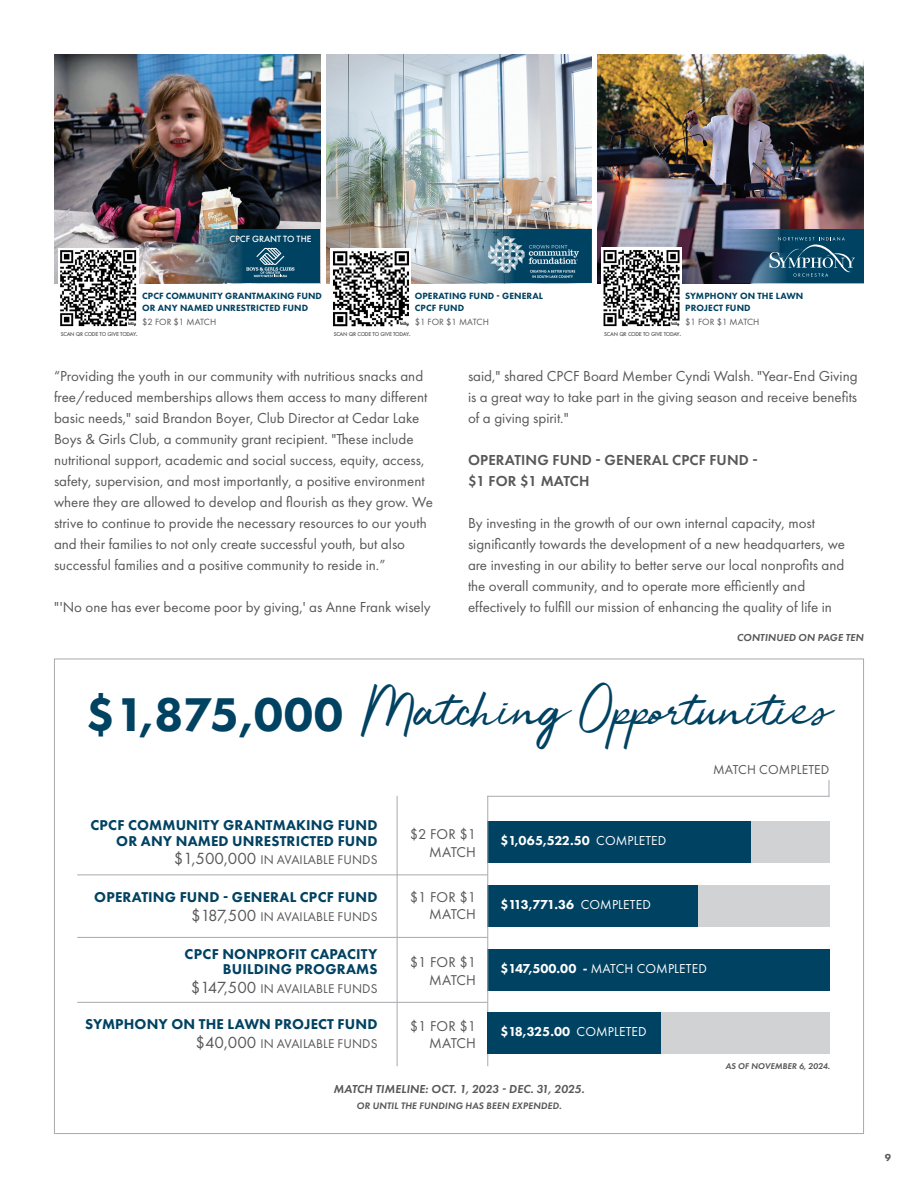
<style>
.page{position:relative;width:918px;height:1188px;background:#fff}
.page>*{position:absolute;margin:0;border:0;box-sizing:border-box;transform-origin:0 0}
.t1{font:800 49.05px "Futura PT";color:#004262}
.t2{font:46.8px "Jelytta";letter-spacing:-.02em;color:#004262}
.t3{font:15px/21px "Futura PT";color:#57585a}
.t4{font:600 15px "Futura PT";letter-spacing:.01em;color:#57585a}
.t5{font:800 14.7px "Futura PT";letter-spacing:.01em;color:#004262}
._06__Pull_Quotes{font:14.7px "Futura PT";letter-spacing:.01em;color:#57585a}
._06__Pull_Quotes-2{font:800 13.5px "Futura PT";letter-spacing:-.025em;color:#fff}
._06__Pull_Quotes-3{font:13.5px "Futura PT";letter-spacing:.01em;color:#fff}
._06__Pull_Quotes-4{font:13.5px "Futura PT";letter-spacing:.01em;color:#57585a}
.t6{font:13.2px "Futura PT";letter-spacing:.01em;color:#57585a}
.t7{font:italic 600 12px "Futura PT";letter-spacing:.01em;color:#57585a}
.t8{font:italic 600 10.5px "Futura PT";letter-spacing:.01em;color:#57585a}
.t9{font:800 10.5px "Futura PT";color:#57585a}
.t10{font:italic 600 9.75px "Futura PT";letter-spacing:.01em;color:#57585a}
.t11{font:800 9.3px "Futura PT";letter-spacing:.01em;color:#004262}
._06__Pull_Quotes-5{font:9.3px "Futura PT";letter-spacing:.01em;color:#57585a}
.t12{font:500 9.3px "Futura PT";color:#fff}
.t13{font:italic 600 8.7px "Futura PT";letter-spacing:.01em;color:#57585a}
.t14{font:500 5.7px "Futura PT";letter-spacing:-.05em;color:#57585a}
.s1{font-size:8.25px}
.s2{font-size:16.8px}
.s3{font-weight:400}
.s4{font-weight:800}
</style>
<div class="page">
<div style="left:54px;top:659px;width:810px;height:475px;background:#fff;border:1px solid #a8a9ad"></div>
<div style="left:487px;top:1013px;width:343px;height:41px;background:#d1d2d4"></div>
<div style="left:487px;top:885px;width:343px;height:42px;background:#d1d2d4"></div>
<div style="left:487px;top:822px;width:343px;height:41px;background:#d1d2d4"></div>
<div style="left:487px;top:949px;width:343px;height:41px;background:#004262"></div>
<div style="left:487px;top:885px;width:211px;height:42px;background:#004262"></div>
<div style="left:487px;top:822px;width:264px;height:41px;background:#004262"></div>
<hr style="left:487px;top:796px;width:342px;height:1px;background:#a8a9ad">
<hr style="left:487px;top:796px;width:1px;height:270px;background:#a8a9ad">
<div style="left:487px;top:1013px;width:173px;height:41px;background:#004262"></div>
<hr style="left:397px;top:796px;width:1px;height:270px;background:#a8a9ad">
<hr style="left:77px;top:874px;width:411px;height:1px;background:#a8a9ad">
<hr style="left:77px;top:937px;width:411px;height:1px;background:#a8a9ad">
<hr style="left:77px;top:1002px;width:411px;height:1px;background:#a8a9ad">
<svg style="left:829px;top:780px;width:1px;height:17px"></svg>
<img style="left:598px;top:54px;width:266px;height:230px">
<img style="left:54px;top:54px;width:266px;height:230px">
<img style="left:326px;top:54px;width:265px;height:230px">
<svg style="left:686px;top:230px;width:178px;height:54px;background:#344b64"></svg>
<svg style="left:770px;top:237px;width:85px;height:40px;background:#285f7a"></svg>
<svg style="left:413px;top:230px;width:178px;height:54px;background:#7e98a5"></svg>
<img style="left:488px;top:236px;width:91px;height:44px">
<img style="left:142px;top:230px;width:178px;height:54px">
<svg style="left:246px;top:248px;width:48px;height:29px"></svg>
<img style="left:58px;top:249px;width:80px;height:78px">
<img style="left:331px;top:249px;width:80px;height:78px">
<img style="left:602px;top:248px;width:80px;height:79px">
<p class="t12" style="left:230px;top:233px;width:83px">CPCF GRANT TO THE</p>
<p class="t11" style="left:142px;top:290px;width:181px">CPCF COMMUNITY GRANTMAKING FUND</p>
<p class="t11" style="left:142px;top:302px;width:168px">OR ANY NAMED UNRESTRICTED FUND</p>
<p class="t11" style="left:415px;top:290px;width:130px">OPERATING FUND - GENERAL</p>
<p class="t11" style="left:415px;top:302px;width:51px">CPCF FUND</p>
<p class="t11" style="left:685px;top:290px;width:120px">SYMPHONY ON THE LAWN</p>
<p class="t11" style="left:685px;top:302px;width:67px">PROJECT FUND</p>
<p class="_06__Pull_Quotes-5" style="left:142px;top:316px;width:76px">$2 FOR $1 MATCH</p>
<p class="_06__Pull_Quotes-5" style="left:415px;top:316px;width:76px">$1 FOR $1 MATCH</p>
<p class="_06__Pull_Quotes-5" style="left:685px;top:316px;width:76px">$1 FOR $1 MATCH</p>
<p class="t14" style="left:61px;top:330px;width:79px">SCAN QR CODE TO GIVE TODAY<span class="s1">.</span></p>
<p class="t14" style="left:334px;top:330px;width:79px">SCAN QR CODE TO GIVE TODAY<span class="s1">.</span></p>
<p class="t14" style="left:604px;top:330px;width:79px">SCAN QR CODE TO GIVE TODAY<span class="s1">.</span></p>
<p class="t3" style="left:54px;top:366px;width:375px">“Providing the youth in our community with nutritious snacks and free/reduced memberships allows them access to many different basic needs," said Brandon Boyer, Club Director at Cedar Lake Boys &amp; Girls Club, a community grant recipient. "These include</p>
<p class="t3" style="left:54px;top:450px;width:381px">nutritional support, academic and social success, equity, access, safety, supervision, and most importantly, a positive environment where they are allowed to develop and flourish as they grow. We strive to continue to provide the necessary resources to our youth and their families to not only create successful youth, but also</p>
<p class="t3" style="left:54px;top:555px;width:333px">successful families and a positive community to reside in.”</p>
<p class="t3" style="left:54px;top:597px;width:378px">" 'No one has ever become poor by giving,' as Anne Frank wisely</p>
<p class="t3" style="left:468px;top:366px;width:391px;text-align:justify">said," shared CPCF Board Member Cyndi Walsh. "Year-End Giving is a great way to take part in the giving season and receive benefits of a giving spirit."</p>
<p class="t4" style="left:468px;top:451px;width:291px">OPERATING FUND - GENERAL CPCF FUND -</p>
<p class="t4" style="left:468px;top:472px;width:123px">$1 FOR $1 MATCH</p>
<p class="t3" style="left:468px;top:513px;width:349px">By investing in the growth of our own internal capacity, most</p>
<p class="t3" style="left:468px;top:534px;width:379px;text-align:justify">significantly towards the development of a new headquarters, we are investing in our ability to better serve our local nonprofits and the overall community, and to operate more efficiently and</p>
<p class="t3" style="left:468px;top:597px;width:365px">effectively to fulfill our mission of enhancing the quality of life in</p>
<p class="t8" style="left:737px;top:630px;width:128px">CONTINUED ON PAGE TEN</p>
<p class="t1" style="left:86px;top:684px;width:259px">$1,875,000</p>
<p class="t2" style="left:362px;top:683px;width:471px">Matching Opportunities</p>
<p class="_06__Pull_Quotes-4" style="left:713px;top:762px;width:118px">MATCH COMPLETED</p>
<p class="t5" style="left:90px;top:816px;width:289px">CPCF COMMUNITY GRANTMAKING FUND</p>
<p class="t5" style="left:116px;top:832px;width:263px">OR ANY NAMED UNRESTRICTED FUND</p>
<p class="t6" style="left:174px;top:852px;width:205px"><span class="s2">$1,500,000</span> IN AVAILABLE FUNDS</p>
<p class="t5" style="left:94px;top:888px;width:285px">OPERATING FUND - GENERAL CPCF FUND</p>
<p class="t6" style="left:191px;top:909px;width:188px"><span class="s2">$187,500</span> IN AVAILABLE FUNDS</p>
<p class="t5" style="left:185px;top:945px;width:194px">CPCF NONPROFIT CAPACITY</p>
<p class="t5" style="left:223px;top:960px;width:156px">BUILDING PROGRAMS</p>
<p class="t6" style="left:191px;top:980px;width:188px"><span class="s2">$147,500</span> IN AVAILABLE FUNDS</p>
<p class="t5" style="left:85px;top:1015px;width:294px">SYMPHONY ON THE LAWN PROJECT FUND</p>
<p class="t6" style="left:196px;top:1035px;width:183px"><span class="s2">$40,000</span> IN AVAILABLE FUNDS</p>
<p class="_06__Pull_Quotes" style="left:410px;top:826px;width:68px">$2 FOR $1</p>
<p class="_06__Pull_Quotes" style="left:429px;top:843px;width:48px">MATCH</p>
<p class="_06__Pull_Quotes" style="left:410px;top:888px;width:68px">$1 FOR $1</p>
<p class="_06__Pull_Quotes" style="left:429px;top:906px;width:48px">MATCH</p>
<p class="_06__Pull_Quotes" style="left:410px;top:954px;width:68px">$1 FOR $1</p>
<p class="_06__Pull_Quotes" style="left:429px;top:971px;width:48px">MATCH</p>
<p class="_06__Pull_Quotes" style="left:410px;top:1017px;width:68px">$1 FOR $1</p>
<p class="_06__Pull_Quotes" style="left:429px;top:1035px;width:48px">MATCH</p>
<p class="_06__Pull_Quotes-2" style="left:500px;top:832px;width:168px">$1,065,522.50 <span class="s3">COMPLETED</span></p>
<p class="_06__Pull_Quotes-2" style="left:500px;top:896px;width:152px">$113,771.36 <span class="s3">COMPLETED</span></p>
<p class="_06__Pull_Quotes-3" style="left:500px;top:960px;width:208px"><span class="s4">$147,500.00 -</span> MATCH COMPLETED</p>
<p class="_06__Pull_Quotes-2" style="left:500px;top:1024px;width:148px">$18,325.00 <span class="s3">COMPLETED</span></p>
<p class="t7" style="left:333px;top:1082px;width:253px">MATCH TIMELINE: OCT. 1, 2023 - DEC. 31, 2025.</p>
<p class="t10" style="left:357px;top:1099px;width:207px">OR UNTIL THE FUNDING HAS BEEN EXPENDED.</p>
<p class="t13" style="left:725px;top:1060px;width:106px">AS OF NOVEMBER 6, 2024.</p>
<p class="t9" style="left:885px;top:1151px;width:8px">9</p>
</div>
